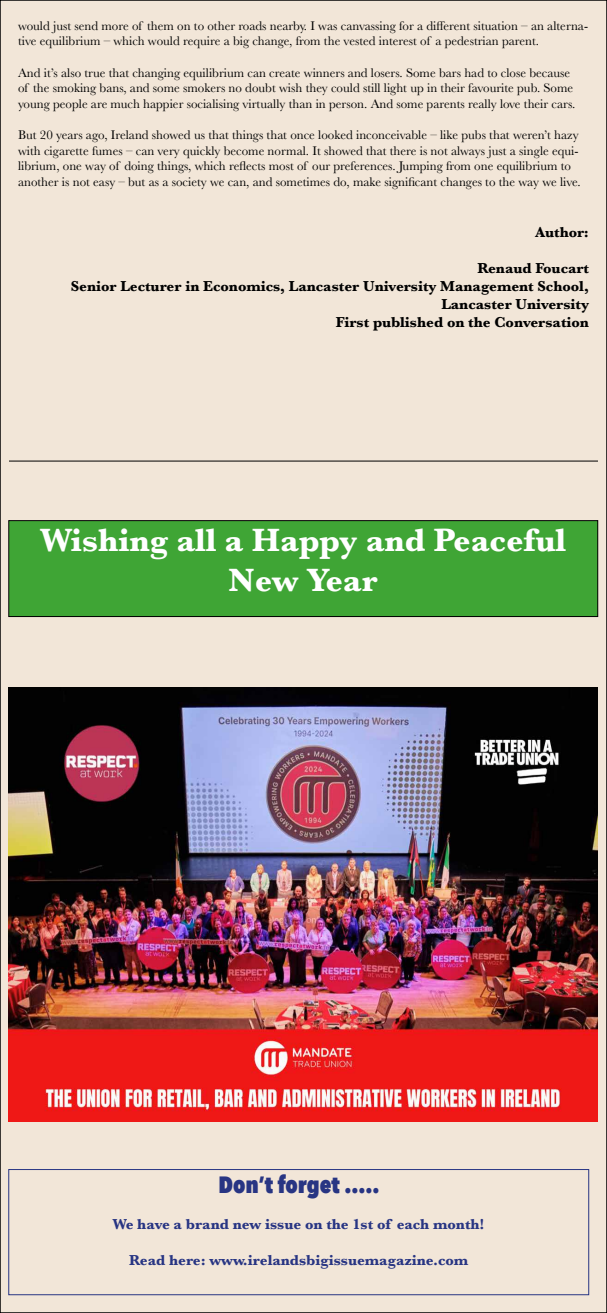
<style>
.page{position:relative;width:607px;height:1313px;background:#fff}
.page>*{position:absolute;margin:0;border:0;box-sizing:border-box;transform-origin:0 0}
.t1{font:700 33.5px/40.2px "Baskerville";color:#fff;text-align:center}
.t2{font:800 23.5px "Avenir Next Condensed";color:#283583}
.t3{font:700 15px/18px "Baskerville";color:#000;text-align:right}
.t4{font:700 15px "Baskerville";color:#283583}
.t5{font:13px/15.6px "Baskerville";color:#000}
</style>
<div class="page">
<div style="left:0;top:0;width:606px;height:1312px;background:#f2e6d8"></div>
<hr style="left:9px;top:461px;width:589px;height:1px;background:#000">
<div style="left:9px;top:520px;width:588px;height:96px;background:#3fa535"></div>
<div style="left:8px;top:520px;width:590px;height:97px;border:1px solid #000"></div>
<img style="left:8px;top:687px;width:589px;height:434px">
<div style="left:8px;top:1169px;width:581px;height:125px;border:1px solid #283583"></div>
<p class="t5" style="left:18px;top:18px;width:571px">would just send more of them on to other roads nearby. I was canvassing for a different situation – an alterna&shy;tive equilibrium – which would require a big change, from the vested interest of a pedestrian parent.</p>
<p class="t5" style="left:18px;top:65px;width:559px">And it’s also true that changing equilibrium can create winners and losers. Some bars had to close because of the smoking bans, and some smokers no doubt wish they could still light up in their favourite pub. Some young people are much happier socialising virtually than in person. And some parents really love their cars.</p>
<p class="t5" style="left:18px;top:127px;width:564px">But 20 years ago, Ireland showed us that things that once looked inconceivable – like pubs that weren’t hazy with cigarette fumes – can very quickly become normal. It showed that there is not always just a single equi&shy;librium, one way of doing things, which reflects most of our preferences. Jumping from one equilibrium to another is not easy – but as a society we can, and sometimes do, make significant changes to the way we live.</p>
<p class="t3" style="left:535px;top:224px;width:55px">Author:</p>
<p class="t3" style="left:71px;top:260px;width:519px">Renaud Foucart<br>Senior Lecturer in Economics, Lancaster University Management School, Lancaster University<br>First published on the Conversation</p>
<h1 class="t1" style="left:40px;top:520px;width:527px">Wishing all a Happy and Peaceful<br>New Year</h1>
<h2 class="t2" style="left:218px;top:1170px;width:163px">Don’t forget .....</h2>
<p class="t4" style="left:113px;top:1213px;width:373px">We have a brand new issue on the 1st of each month!</p>
<p class="t4" style="left:129px;top:1249px;width:340px">Read here: www.irelandsbigissuemagazine.com</p>
</div>
